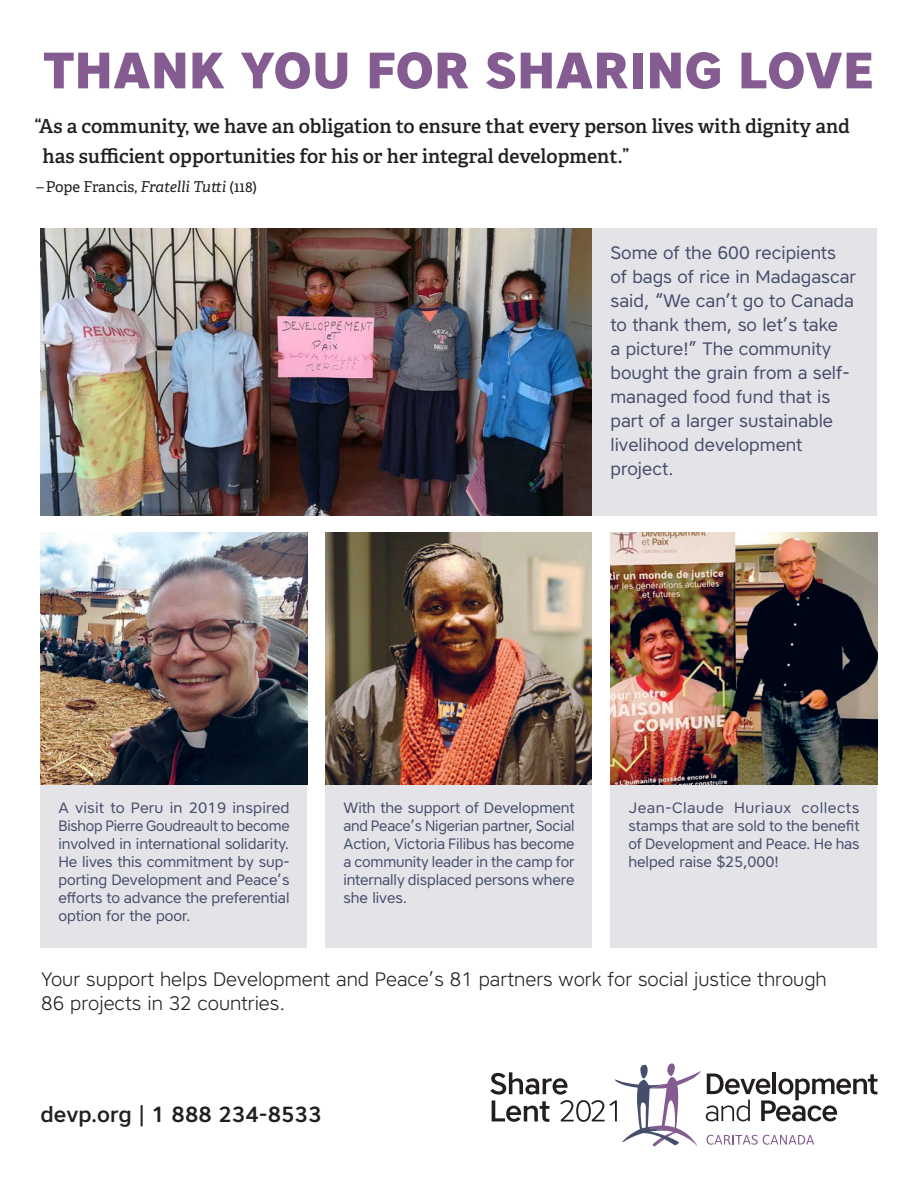
<style>
.page{position:relative;width:918px;height:1188px;background:#fff}
.page>*{position:absolute;margin:0;border:0;box-sizing:border-box;transform-origin:0 0}
.t1{font:800 51px "Core Sans A75";color:#845c91}
.t2{font:500 21.9px "Core Sans A55";color:#231f20}
.t3{font:600 19.5px/30.3px "Adelle";color:#231f20}
.t4{font:300 19.5px/24px "Core Sans A35";color:#231f20}
.t5{font:18px/24px "Core Sans A45";color:#474e6c}
.t6{font:15px/18px "Core Sans A45";letter-spacing:-.005em;color:#474e6c;text-align:justify}
.t7{font:15px "Adelle";color:#231f20}
.s1{font-style:italic}
.s2{font-size:17.25px}
</style>
<div class="page">
<div style="left:610px;top:784px;width:268px;height:164px;background:#e4e4e8"></div>
<div style="left:40px;top:784px;width:268px;height:164px;background:#e4e4e8"></div>
<div style="left:326px;top:784px;width:266px;height:164px;background:#e4e4e8"></div>
<div style="left:592px;top:228px;width:286px;height:287px;background:#e4e4e8"></div>
<svg style="left:490px;top:1063px;width:388px;height:84px"></svg>
<img style="left:326px;top:532px;width:266px;height:252px">
<img style="left:41px;top:532px;width:267px;height:252px">
<img style="left:610px;top:532px;width:268px;height:252px">
<img style="left:41px;top:228px;width:551px;height:287px">
<p class="t1" style="left:43px;top:37px;width:832px">THANK YOU FOR SHARING LOVE</p>
<p class="t3" style="left:43px;top:111px;width:809px;text-indent:-8px">“As a community, we have an obligation to ensure that every person lives with dignity and has sufficient opportunities for his or her integral development.”</p>
<p class="t7" style="left:37px;top:177px;width:222px">–Pope Francis, <span class="s1">Fratelli Tutti</span> (118)</p>
<p class="t5" style="left:610px;top:240px;width:247px">Some of the 600 recipients of bags of rice in Madagascar said, “We can’t go to Canada to thank them, so let’s take<br>a picture!” The community bought the grain from a self&shy;managed food fund that is part of a larger sustainable livelihood development project<span class="s2">.</span></p>
<p class="t6" style="left:58px;top:799px;width:233px">A visit to Peru in 2019 inspired Bishop Pierre Goudreault to become involved in international solidarity.<br>He lives this commitment by sup&shy;porting Development and Peace’s efforts to advance the preferential option for the poor.</p>
<p class="t6" style="left:344px;top:799px;width:233px">With the support of Development and Peace’s Nigerian partner, Social Action, Victoria Filibus has become a community leader in the camp for internally displaced persons where she lives.</p>
<p class="t6" style="left:629px;top:799px;width:233px">Jean-Claude Huriaux collects stamps that are sold to the benefit of Development and Peace. He has helped raise $25,000!</p>
<p class="t4" style="left:41px;top:967px;width:787px">Your support helps Development and Peace’s 81 partners work for social justice through<br>86 projects in 32 countries.</p>
<p class="t2" style="left:40px;top:1100px;width:283px">devp.org | 1 888 234-8533</p>
</div>
